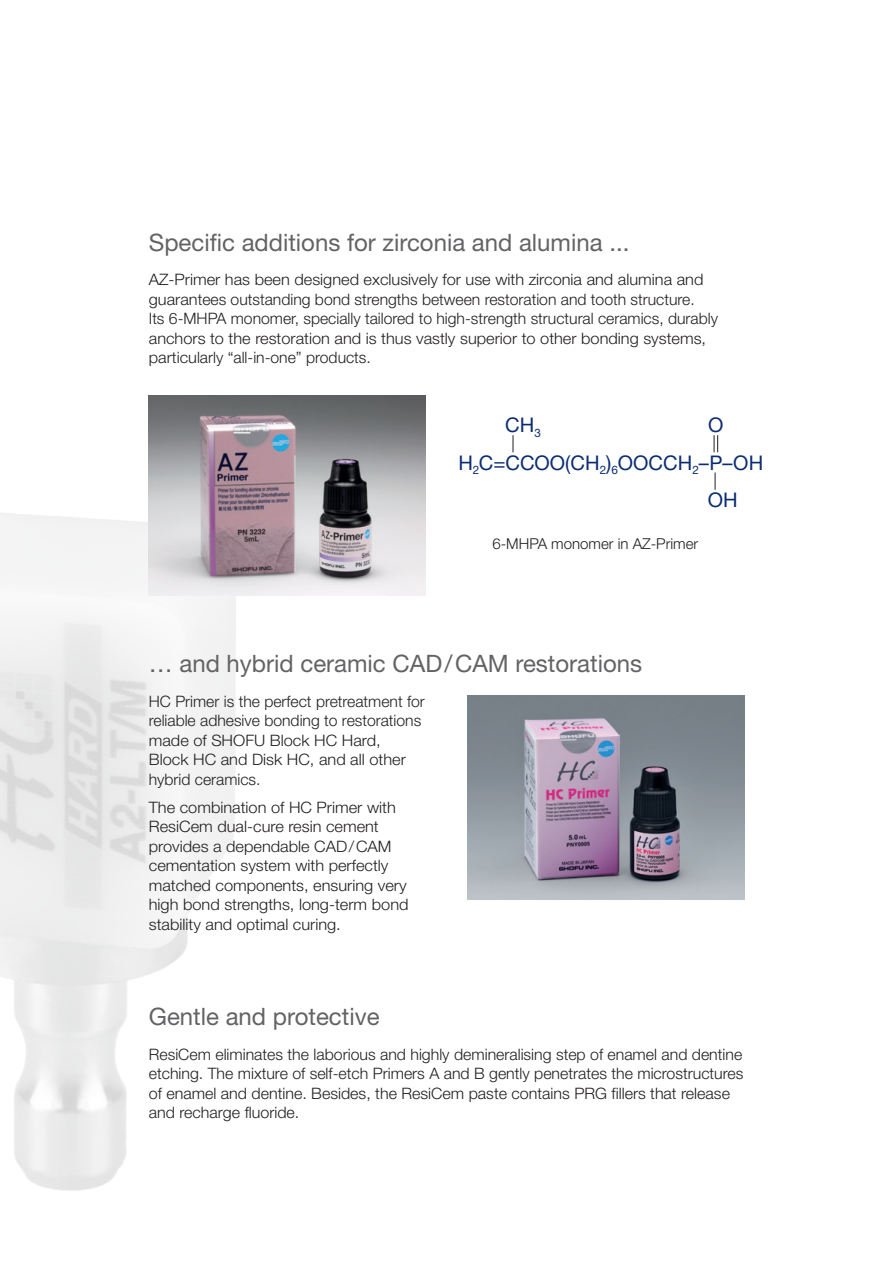
<style>
.page{position:relative;width:893px;height:1263px;background:#fff}
.page>*{position:absolute;margin:0;border:0;box-sizing:border-box;transform-origin:0 0}
.t1{font:24px "Helvetica Neue LT Pro";color:#636366}
.t2{font:20.25px "Helvetica Neue LT Pro";color:#0c2c72}
.t3{font:300 15.75px/19.5px "Helvetica Neue LT Pro";color:#231f20;scale:1.04 1}
.t4{font:300 15.75px/19.5px "Helvetica Neue LT Pro";color:#231f20}
.t5{font:300 15px "Helvetica Neue LT Pro";color:#231f20}
</style>
<div class="page">
<img style="left:149px;top:395px;width:276px;height:200px">
<img style="left:468px;top:695px;width:276px;height:204px">
<svg style="left:512px;top:435px;width:1px;height:17px"></svg>
<svg style="left:714px;top:435px;width:4px;height:17px"></svg>
<svg style="left:715px;top:472px;width:1px;height:18px"></svg>
<h1 class="t1" style="left:149px;top:228px;width:482px">Specific additions for zirconia and alumina ...</h1>
<p class="t3" style="left:149px;top:270px;width:549px">AZ-Primer has been designed exclusively for use with zirconia and alumina and guarantees outstanding bond strengths between restoration and tooth structure.<br>Its 6-MHPA monomer, specially tailored to high-strength structural ceramics, durably anchors to the restoration and is thus vastly superior to other bonding systems, particularly “all-in-one” products.</p>
<p class="t2" style="left:505px;top:412px;width:37px">CH<sub>3</sub></p>
<p class="t2" style="left:708px;top:412px;width:17px">O</p>
<p class="t2" style="left:458px;top:450px;width:306px">H<sub>2</sub>C=CCOO(CH<sub>2</sub>)<sub>6</sub>OOCCH<sub>2</sub>–P–OH</p>
<p class="t2" style="left:708px;top:487px;width:31px">OH</p>
<p class="t5" style="left:492px;top:535px;width:207px">6-MHPA monomer in AZ-Primer</p>
<h1 class="t1" style="left:149px;top:649px;width:495px">… and hybrid ceramic CAD/CAM restorations</h1>
<p class="t4" style="left:149px;top:691px;width:278px">HC Primer is the perfect pretreatment for reliable adhesive bonding to restorations made of SHOFU Block HC Hard,<br>Block HC and Disk HC, and all other hybrid ceramics.</p>
<p class="t3" style="left:149px;top:797px;width:251px">The combination of HC Primer with ResiCem dual-cure resin cement provides a dependable CAD/CAM cementation system with perfectly matched components, ensuring very high bond strengths, long-term bond stability and optimal curing.</p>
<h1 class="t1" style="left:149px;top:1002px;width:232px">Gentle and protective</h1>
<p class="t4" style="left:149px;top:1044px;width:596px">ResiCem eliminates the laborious and highly demineralising step of enamel and dentine etching. The mixture of self-etch Primers A and B gently penetrates the microstructures of enamel and dentine. Besides, the ResiCem paste contains PRG fillers that release and recharge fluoride.</p>
</div>
